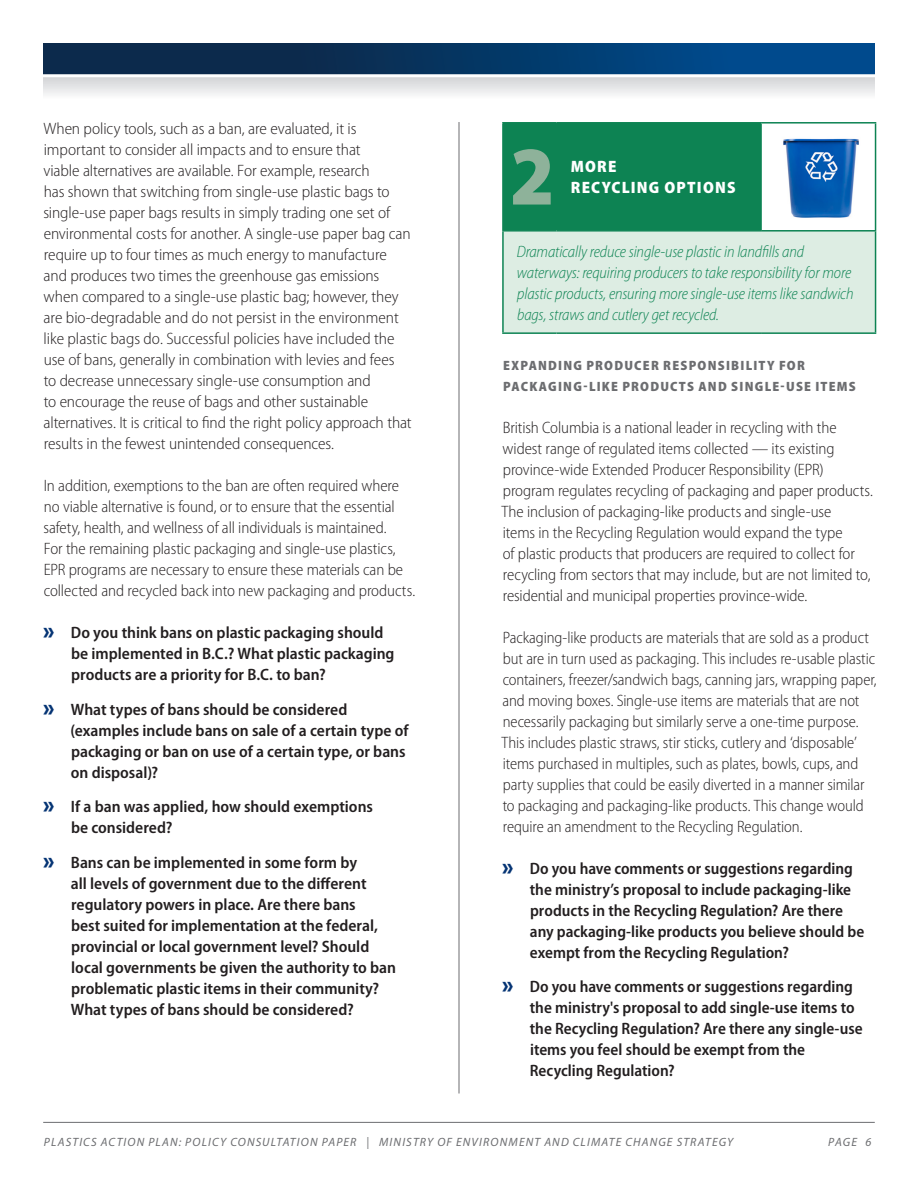
<style>
.page{position:relative;width:918px;height:1188px;background:#fff}
.page>*{position:absolute;margin:0;border:0;box-sizing:border-box;transform-origin:0 0}
._2-SubHeadline_White{font:900 semi-condensed 84px "Myriad Pro";color:#8eb29a}
.Body{font:300 semi-condensed 16.5px/21px "Myriad Pro";letter-spacing:-.005em;color:#231f20}
.t1{font:600 semi-condensed 16.5px/21px "Myriad Pro";color:#231f20}
.Body-2{font:italic 300 semi-condensed 16.5px/21px "Myriad Pro";letter-spacing:-.01em;color:#0d8353}
._2-SubHeadline_White-2{font:900 semi-condensed 16.5px/21px "Myriad Pro";letter-spacing:.075em;color:#fff}
._3_SubSubHeadline{font:900 semi-condensed 13.5px/21px "Myriad Pro";letter-spacing:.09em;color:#6c6d70}
.t2{font:italic 12px "Myriad Pro";letter-spacing:.095em;color:#6c6d70}
.s1{font-weight:900;font-size:25.05px;color:#053474}
.s2{font-style:italic}
</style>
<div class="page">
<svg style="left:43px;top:77px;width:832px;height:18px"></svg>
<div style="left:43px;top:43px;width:832px;height:33px;background:linear-gradient(to right,#0f223c,#004d92)"></div>
<hr style="left:0;top:74px;width:918px;height:3px;background:#fff">
<hr style="left:459px;top:122px;width:1px;height:972px;background:#6c6d70">
<hr style="left:43px;top:1122px;width:832px;height:1px;background:#6c6d70">
<div style="left:504px;top:124px;width:256px;height:106px;background:#0d8353"></div>
<div style="left:503px;top:231px;width:373px;height:102px;background:#ddede3"></div>
<hr style="left:502px;top:122px;width:54px;height:2px;background:#0d8353">
<hr style="left:502px;top:124px;width:2px;height:106px;background:#0d8353">
<hr style="left:556px;top:122px;width:205px;height:2px;background:#0d8353">
<hr style="left:556px;top:124px;width:1px;height:106px;background:#0d8353">
<hr style="left:761px;top:122px;width:115px;height:2px;background:#0d8353">
<hr style="left:760px;top:124px;width:2px;height:106px;background:#0d8353">
<hr style="left:875px;top:124px;width:1px;height:106px;background:#0d8353">
<hr style="left:502px;top:230px;width:54px;height:2px;background:#0d8353">
<hr style="left:502px;top:232px;width:2px;height:100px;background:#0d8353">
<hr style="left:556px;top:230px;width:205px;height:2px;background:#0d8353">
<hr style="left:761px;top:230px;width:115px;height:2px;background:#0d8353">
<hr style="left:875px;top:232px;width:1px;height:100px;background:#0d8353">
<hr style="left:502px;top:332px;width:54px;height:2px;background:#0d8353">
<hr style="left:556px;top:332px;width:205px;height:2px;background:#0d8353">
<hr style="left:761px;top:332px;width:115px;height:2px;background:#0d8353">
<img style="left:783px;top:138px;width:76px;height:80px">
<p class="Body" style="left:43px;top:119px;width:370px">When policy tools, such as a ban, are evaluated, it is important to consider all impacts and to ensure that<br>viable alternatives are available. For example, research<br>has shown that switching from single-use plastic bags to single-use paper bags results in simply trading one set of environmental costs for another. A single-use paper bag can require up to four times as much energy to manufacture and produces two times the greenhouse gas emissions when compared to a single-use plastic bag; however, they are bio-degradable and do not persist in the environment like plastic bags do. Successful policies have included the use of bans, generally in combination with levies and fees<br>to decrease unnecessary single-use consumption and<br>to encourage the reuse of bags and other sustainable alternatives. It is critical to find the right policy approach that results in the fewest unintended consequences.</p>
<p class="Body" style="left:43px;top:476px;width:373px">In addition, exemptions to the ban are often required where no viable alternative is found, or to ensure that the essential safety, health, and wellness of all individuals is maintained.<br>For the remaining plastic packaging and single-use plastics, EPR programs are necessary to ensure these materials can be collected and recycled back into new packaging and products.</p>
<p class="t1" style="left:71px;top:623px;width:325px;text-indent:-28px"><span class="s1">»</span> Do you think bans on plastic packaging should be implemented in B.C.? What plastic packaging products are a priority for B.C. to ban?</p>
<p class="t1" style="left:70px;top:699px;width:340px;text-indent:-27px"><span class="s1">»</span> What types of bans should be considered (examples include bans on sale of a certain type of packaging or ban on use of a certain type, or bans on disposal)?</p>
<p class="t1" style="left:71px;top:797px;width:303px;text-indent:-28px"><span class="s1">»</span> If a ban was applied, how should exemptions be considered?</p>
<p class="t1" style="left:71px;top:852px;width:327px;text-indent:-27px"><span class="s1">»</span> Bans can be implemented in some form by<br>all levels of government due to the different regulatory powers in place. Are there bans<br>best suited for implementation at the federal, provincial or local government level? Should local governments be given the authority to ban problematic plastic items in their community?<br>What types of bans should be considered?</p>
<p class="_2-SubHeadline_White" style="left:510px;top:129px;width:46px">2</p>
<p class="_2-SubHeadline_White-2" style="left:571px;top:157px;width:167px">MORE<br>RECYCLING OPTIONS</p>
<p class="Body-2" style="left:517px;top:241px;width:338px">Dramatically reduce single-use plastic in landfills and waterways: requiring producers to take responsibility for more plastic products, ensuring more single-use items like sandwich bags, straws and cutlery get recycled.</p>
<p class="_3_SubSubHeadline" style="left:503px;top:355px;width:354px">EXPANDING PRODUCER RESPONSIBILITY FOR<br>PACKAGING-LIKE PRODUCTS AND SINGLE-USE ITEMS</p>
<p class="Body" style="left:501px;top:417px;width:373px">British Columbia is a national leader in recycling with the widest range of regulated items collected <span class="s2">—</span> its existing province-wide Extended Producer Responsibility (EPR) program regulates recycling of packaging and paper products.<br>The inclusion of packaging-like products and single-use<br>items in the Recycling Regulation would expand the type<br>of plastic products that producers are required to collect for recycling from sectors that may include, but are not limited to, residential and municipal properties province-wide.</p>
<p class="Body" style="left:501px;top:627px;width:377px">Packaging-like products are materials that are sold as a product but are in turn used as packaging. This includes re-usable plastic containers, freezer/sandwich bags, canning jars, wrapping paper, and moving boxes. Single-use items are materials that are not necessarily packaging but similarly serve a one-time purpose.<br>This includes plastic straws, stir sticks, cutlery and ‘disposable’ items purchased in multiples, such as plates, bowls, cups, and party supplies that could be easily diverted in a manner similar to packaging and packaging-like products. This change would require an amendment to the Recycling Regulation.</p>
<p class="t1" style="left:530px;top:858px;width:336px;text-indent:-28px"><span class="s1">»</span> Do you have comments or suggestions regarding the ministry’s proposal to include packaging-like products in the Recycling Regulation? Are there any packaging-like products you believe should be exempt from the Recycling Regulation?</p>
<p class="t1" style="left:530px;top:977px;width:334px;text-indent:-28px"><span class="s1">»</span> Do you have comments or suggestions regarding the ministry's proposal to add single-use items to the Recycling Regulation? Are there any single-use items you feel should be exempt from the Recycling Regulation?</p>
<p class="t2" style="left:44px;top:1136px;width:691px">PLASTICS ACTION PLAN: POLICY CONSULTATION PAPER | MINISTRY OF ENVIRONMENT AND CLIMATE CHANGE STRATEGY</p>
<p class="t2" style="left:828px;top:1136px;width:45px">PAGE 6</p>
</div>
